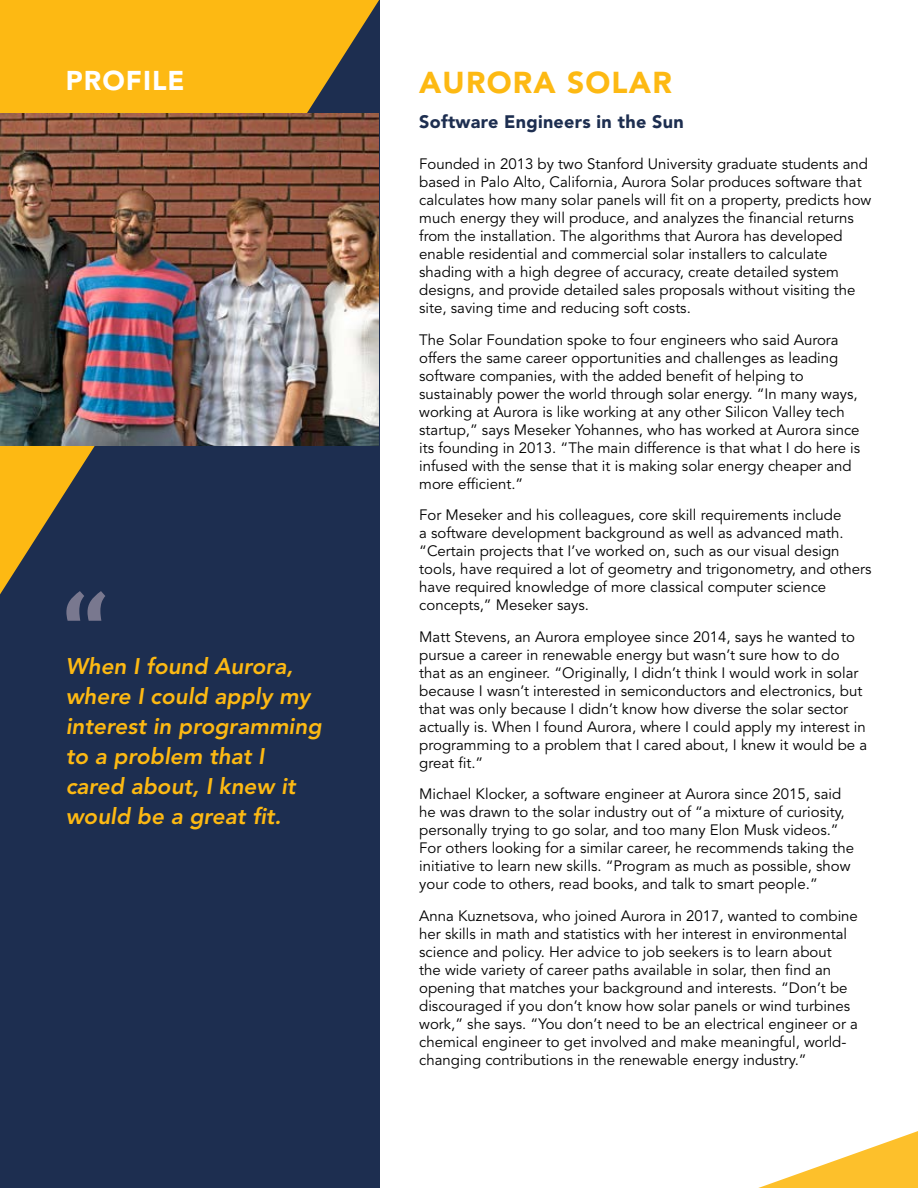
<style>
.page{position:relative;width:918px;height:1188px;background:#fff}
.page>*{position:absolute;margin:0;border:0;box-sizing:border-box;transform-origin:0 0}
.t1{font:700 120px "Cambria";color:#79788f}
.t2{font:900 30px "Avenir";letter-spacing:.04em;color:#fdb913}
.t3{font:900 27px "Avenir";letter-spacing:.04em;color:#fff}
.t4{font:italic 800 22.5px/30px "Avenir";color:#fdb913}
.t5{font:900 18px "Avenir";letter-spacing:.015em;color:#1d2e50}
.t6{font:15px/18px "Avenir";color:#000}
</style>
<div class="page">
<div style="left:0;top:0;width:379px;height:1188px;background:#1d2e50"></div>
<svg style="left:0;top:0;width:379px;height:594px"></svg>
<svg style="left:758px;top:1131px;width:160px;height:57px"></svg>
<img style="left:0;top:114px;width:378px;height:332px">
<h3 class="t3" style="left:66px;top:70px;width:120px">PROFILE</h3>
<h2 class="t2" style="left:419px;top:70px;width:254px">AURORA SOLAR</h2>
<h1 class="t1" style="left:61px;top:591px;width:49px">“</h1>
<h3 class="t4" style="left:66px;top:653px;width:257px">When I found Aurora, where I could apply my interest in programming to a problem that I cared about, I knew it would be a great fit.</h3>
<p class="t5" style="left:419px;top:114px;width:266px">Software Engineers in the Sun</p>
<p class="t6" style="left:419px;top:156px;width:454px">Founded in 2013 by two Stanford University graduate students and based in Palo Alto, California, Aurora Solar produces software that calculates how many solar panels will fit on a property, predicts how much energy they will produce, and analyzes the financial returns from the installation. The algorithms that Aurora has developed enable residential and commercial solar installers to calculate shading with a high degree of accuracy, create detailed system designs, and provide detailed sales proposals without visiting the site, saving time and reducing soft costs.</p>
<p class="t6" style="left:419px;top:332px;width:442px">The Solar Foundation spoke to four engineers who said Aurora offers the same career opportunities and challenges as leading software companies, with the added benefit of helping to sustainably power the world through solar energy. “In many ways, working at Aurora is like working at any other Silicon Valley tech startup,” says Meseker Yohannes, who has worked at Aurora since its founding in 2013. “The main difference is that what I do here is infused with the sense that it is making solar energy cheaper and more efficient.”</p>
<p class="t6" style="left:419px;top:507px;width:454px">For Meseker and his colleagues, core skill requirements include<br>a software development background as well as advanced math. “Certain projects that I’ve worked on, such as our visual design tools, have required a lot of geometry and trigonometry, and others have required knowledge of more classical computer science concepts,” Meseker says.</p>
<p class="t6" style="left:419px;top:629px;width:449px">Matt Stevens, an Aurora employee since 2014, says he wanted to pursue a career in renewable energy but wasn’t sure how to do that as an engineer. “Originally, I didn’t think I would work in solar because I wasn’t interested in semiconductors and electronics, but that was only because I didn’t know how diverse the solar sector actually is. When I found Aurora, where I could apply my interest in programming to a problem that I cared about, I knew it would be a great fit.”</p>
<p class="t6" style="left:419px;top:786px;width:436px">Michael Klocker, a software engineer at Aurora since 2015, said he was drawn to the solar industry out of “a mixture of curiosity, personally trying to go solar, and too many Elon Musk videos.” For others looking for a similar career, he recommends taking the initiative to learn new skills. “Program as much as possible, show your code to others, read books, and talk to smart people.”</p>
<p class="t6" style="left:419px;top:908px;width:440px">Anna Kuznetsova, who joined Aurora in 2017, wanted to combine her skills in math and statistics with her interest in environmental science and policy. Her advice to job seekers is to learn about<br>the wide variety of career paths available in solar, then find an opening that matches your background and interests. “Don’t be discouraged if you don’t know how solar panels or wind turbines work,” she says. “You don’t need to be an electrical engineer or a chemical engineer to get involved and make meaningful, world&shy;changing contributions in the renewable energy industry.”</p>
</div>
